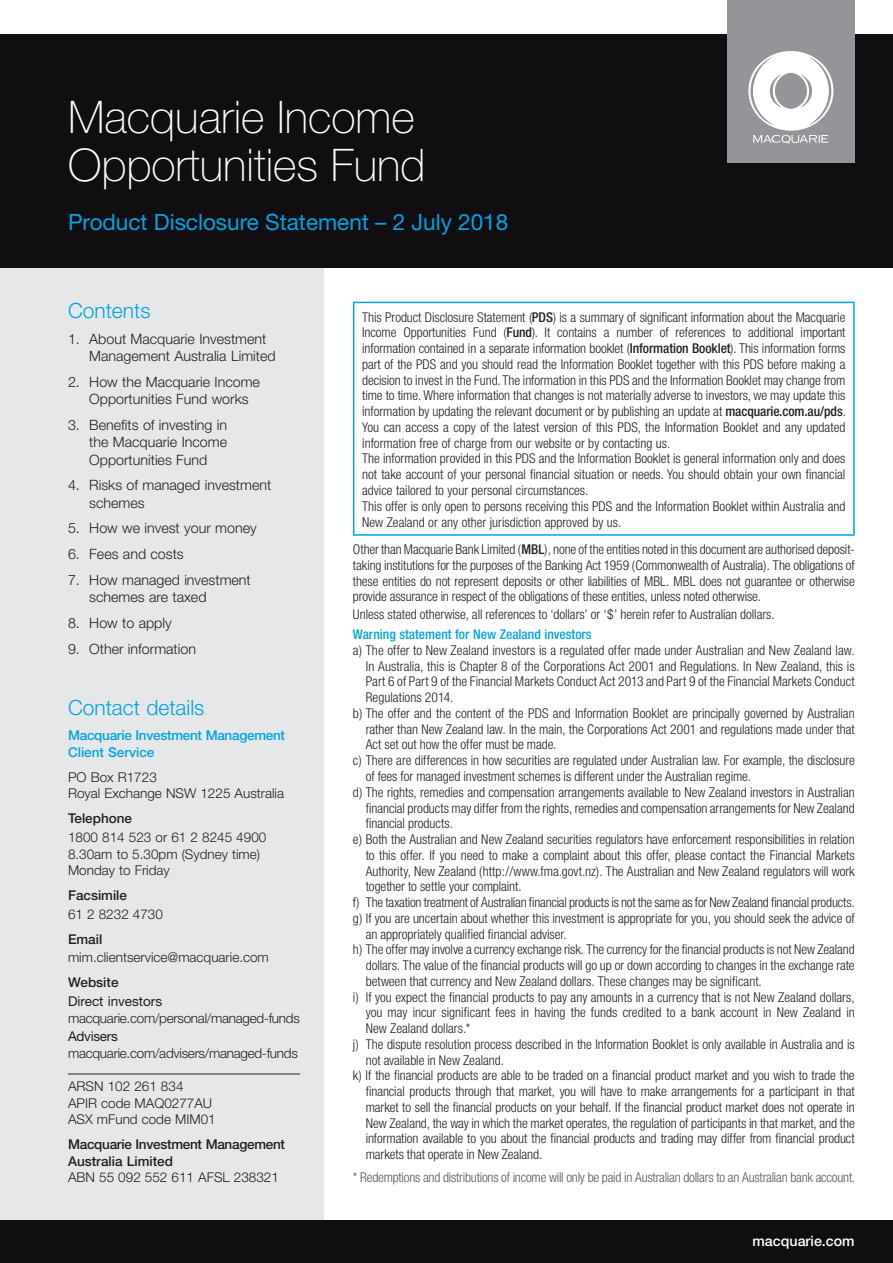
<style>
.page{position:relative;width:893px;height:1263px;background:#fff}
.page>*{position:absolute;margin:0;border:0;box-sizing:border-box;transform-origin:0 0}
.t1{font:100 45px/48px "Helvetica Neue";color:#fff}
.t2{font:22.5px "Helvetica Neue";color:#00a3e4}
.t3{font:300 21px "Helvetica Neue";color:#00a3e4}
.t4{font:300 14.25px/17.2px "Helvetica Neue";color:#231f20}
.t5{font:500 14.25px "Helvetica Neue";color:#fff}
.t6{font:300 condensed 13.5px/15.8px "Helvetica Neue";letter-spacing:-.005em;color:#231f20}
.t7{font:300 13.5px/16.5px "Helvetica Neue";color:#231f20}
.t8{font:300 condensed 13.5px "Helvetica Neue";letter-spacing:-.015em;color:#57585a}
.t9{font:300 13.5px "Helvetica Neue";letter-spacing:-.02em;color:#231f20}
.t10{font:500 13.5px/16.5px "Helvetica Neue";letter-spacing:-.02em;color:#231f20}
.t11{font:500 13.5px/16.5px "Helvetica Neue";letter-spacing:-.02em;color:#00a3e4}
.t12{font:500 condensed 13.5px "Helvetica Neue";color:#00a3e4}
.t13{font:500 13.5px "Helvetica Neue";color:#231f20}
.t14{font:13.5px "Helvetica Neue";color:#231f20}
.t15{font:13.5px "Helvetica Neue";letter-spacing:-.02em;color:#231f20}
.s1{font-weight:500}
</style>
<div class="page">
<div style="left:0;top:251px;width:323px;height:1012px;background:#e6e7e9"></div>
<hr style="left:68px;top:1074px;width:232px;height:1px;background:#231f20">
<div style="left:0;top:1220px;width:893px;height:43px;background:#110e11"></div>
<div style="left:0;top:34px;width:893px;height:234px;background:#110e11"></div>
<div style="left:727px;top:0;width:128px;height:162px;background:#939598"></div>
<svg style="left:748px;top:51px;width:85px;height:93px"></svg>
<hr style="left:353px;top:302px;width:502px;height:1px;background:#00a3e4">
<hr style="left:353px;top:303px;width:1px;height:231px;background:#00a3e4">
<hr style="left:853px;top:303px;width:2px;height:231px;background:#00a3e4">
<hr style="left:353px;top:534px;width:502px;height:2px;background:#00a3e4">
<h1 class="t1" style="left:68px;top:93px;width:359px">Macquarie Income<br>Opportunities Fund</h1>
<h2 class="t2" style="left:68px;top:208px;width:442px">Product Disclosure Statement – 2 July 2018</h2>
<h3 class="t3" style="left:68px;top:298px;width:84px">Contents</h3>
<p class="t4" style="left:89px;top:330px;width:188px;text-indent:-21px">1. About Macquarie Investment<br>Management Australia Limited</p>
<p class="t4" style="left:89px;top:373px;width:172px;text-indent:-21px">2. How the Macquarie Income<br>Opportunities Fund works</p>
<p class="t4" style="left:89px;top:416px;width:139px;text-align:justify;text-indent:-21px">3. Benefits of investing in the Macquarie Income Opportunities Fund</p>
<p class="t4" style="left:89px;top:476px;width:183px;text-indent:-21px">4. Risks of managed investment schemes</p>
<p class="t4" style="left:68px;top:519px;width:190px">5. How we invest your money</p>
<p class="t4" style="left:68px;top:545px;width:117px">6. Fees and costs</p>
<p class="t4" style="left:89px;top:571px;width:163px;text-indent:-21px">7. How managed investment schemes are taxed</p>
<p class="t4" style="left:68px;top:614px;width:105px">8. How to apply</p>
<p class="t4" style="left:68px;top:639px;width:130px">9. Other information</p>
<h3 class="t3" style="left:68px;top:695px;width:138px">Contact details</h3>
<p class="t11" style="left:68px;top:727px;width:218px">Macquarie Investment Management<br>Client Service</p>
<p class="t7" style="left:68px;top:769px;width:218px">PO Box R1723<br>Royal Exchange NSW 1225 Australia</p>
<p class="t13" style="left:68px;top:811px;width:66px">Telephone</p>
<p class="t7" style="left:68px;top:829px;width:200px">1800 814 523 or 61 2 8245 4900<br>8.30am to 5.30pm (Sydney time)<br>Monday to Friday</p>
<p class="t13" style="left:68px;top:887px;width:61px">Facsimile</p>
<p class="t7" style="left:68px;top:905px;width:96px">61 2 8232 4730</p>
<p class="t13" style="left:68px;top:931px;width:36px">Email</p>
<p class="t7" style="left:68px;top:949px;width:202px">mim.clientservice@macquarie.com</p>
<p class="t13" style="left:68px;top:974px;width:52px">Website</p>
<p class="t14" style="left:68px;top:993px;width:96px">Direct investors</p>
<p class="t9" style="left:68px;top:1009px;width:233px">macquarie.com/personal/managed-funds</p>
<p class="t15" style="left:68px;top:1028px;width:51px">Advisers</p>
<p class="t9" style="left:68px;top:1044px;width:231px">macquarie.com/advisers/managed-funds</p>
<p class="t7" style="left:68px;top:1078px;width:149px">ARSN 102 261 834<br>APIR code MAQ0277AU<br>ASX mFund code MIM01</p>
<p class="t10" style="left:68px;top:1136px;width:218px">Macquarie Investment Management<br>Australia Limited</p>
<p class="t7" style="left:68px;top:1169px;width:212px">ABN 55 092 552 611 AFSL 238321</p>
<p class="t6" style="left:362px;top:309px;width:485px">This Product Disclosure Statement (<span class="s1">PDS</span>) is a summary of significant information about the Macquarie Income Opportunities Fund (<span class="s1">Fund</span>). It contains a number of references to additional important information contained in a separate information booklet (<span class="s1">Information Booklet</span>). This information forms part of the PDS and you should read the Information Booklet together with this PDS before making a decision to invest in the Fund. The information in this PDS and the Information Booklet may change from time to time. Where information that changes is not materially adverse to investors, we may update this information by updating the relevant document or by publishing an update at <span class="s1">macquarie.com.au/pds</span>.<br>You can access a copy of the latest version of this PDS, the Information Booklet and any updated information free of charge from our website or by contacting us.<br>The information provided in this PDS and the Information Booklet is general information only and does not take account of your personal financial situation or needs. You should obtain your own financial advice tailored to your personal circumstances.<br>This offer is only open to persons receiving this PDS and the Information Booklet within Australia and New Zealand or any other jurisdiction approved by us.</p>
<p class="t6" style="left:353px;top:541px;width:503px;text-align:justify">Other than Macquarie Bank Limited (<span class="s1">MBL</span>), none of the entities noted in this document are authorised deposit&shy;taking institutions for the purposes of the Banking Act 1959 (Commonwealth of Australia). The obligations of these entities do not represent deposits or other liabilities of MBL. MBL does not guarantee or otherwise provide assurance in respect of the obligations of these entities, unless noted otherwise.</p>
<p class="t6" style="left:353px;top:606px;width:423px">Unless stated otherwise, all references to ‘dollars’ or ‘$’ herein refer to Australian dollars.</p>
<p class="t12" style="left:353px;top:626px;width:240px">Warning statement for New Zealand investors</p>
<p class="t6" style="left:353px;top:642px;width:503px">a) The offer to New Zealand investors is a regulated offer made under Australian and New Zealand law.</p>
<p class="t6" style="left:366px;top:658px;width:490px">In Australia, this is Chapter 8 of the Corporations Act 2001 and Regulations. In New Zealand, this is</p>
<p class="t6" style="left:366px;top:674px;width:490px">Part 6 of Part 9 of the Financial Markets Conduct Act 2013 and Part 9 of the Financial Markets Conduct</p>
<p class="t6" style="left:366px;top:689px;width:89px">Regulations 2014.</p>
<p class="t6" style="left:353px;top:705px;width:503px">b) The offer and the content of the PDS and Information Booklet are principally governed by Australian</p>
<p class="t6" style="left:366px;top:721px;width:491px">rather than New Zealand law. In the main, the Corporations Act 2001 and regulations made under that</p>
<p class="t6" style="left:366px;top:737px;width:192px">Act set out how the offer must be made.</p>
<p class="t6" style="left:353px;top:752px;width:503px">c) There are differences in how securities are regulated under Australian law. For example, the disclosure</p>
<p class="t6" style="left:366px;top:768px;width:387px">of fees for managed investment schemes is different under the Australian regime.</p>
<p class="t6" style="left:353px;top:784px;width:503px">d) The rights, remedies and compensation arrangements available to New Zealand investors in Australian</p>
<p class="t6" style="left:366px;top:800px;width:490px">financial products may differ from the rights, remedies and compensation arrangements for New Zealand</p>
<p class="t6" style="left:366px;top:815px;width:89px">financial products.</p>
<p class="t6" style="left:353px;top:831px;width:503px">e) Both the Australian and New Zealand securities regulators have enforcement responsibilities in relation</p>
<p class="t6" style="left:366px;top:847px;width:490px">to this offer. If you need to make a complaint about this offer, please contact the Financial Markets</p>
<p class="t6" style="left:366px;top:863px;width:490px">Authority, New Zealand (http://www.fma.govt.nz). The Australian and New Zealand regulators will work</p>
<p class="t6" style="left:366px;top:878px;width:158px">together to settle your complaint.</p>
<p class="t6" style="left:353px;top:894px;width:503px">f) The taxation treatment of Australian financial products is not the same as for New Zealand financial products.</p>
<p class="t6" style="left:353px;top:910px;width:503px">g) If you are uncertain about whether this investment is appropriate for you, you should seek the advice of</p>
<p class="t6" style="left:366px;top:926px;width:203px">an appropriately qualified financial adviser.</p>
<p class="t6" style="left:353px;top:941px;width:503px">h) The offer may involve a currency exchange risk. The currency for the financial products is not New Zealand</p>
<p class="t6" style="left:366px;top:957px;width:490px">dollars. The value of the financial products will go up or down according to changes in the exchange rate</p>
<p class="t6" style="left:366px;top:973px;width:398px">between that currency and New Zealand dollars. These changes may be significant.</p>
<p class="t6" style="left:353px;top:989px;width:503px">i) If you expect the financial products to pay any amounts in a currency that is not New Zealand dollars,</p>
<p class="t6" style="left:366px;top:1004px;width:491px">you may incur significant fees in having the funds credited to a bank account in New Zealand in</p>
<p class="t6" style="left:366px;top:1020px;width:106px">New Zealand dollars.*</p>
<p class="t6" style="left:353px;top:1036px;width:503px">j) The dispute resolution process described in the Information Booklet is only available in Australia and is</p>
<p class="t6" style="left:366px;top:1052px;width:140px">not available in New Zealand.</p>
<p class="t6" style="left:353px;top:1067px;width:503px">k) If the financial products are able to be traded on a financial product market and you wish to trade the</p>
<p class="t6" style="left:366px;top:1083px;width:490px">financial products through that market, you will have to make arrangements for a participant in that</p>
<p class="t6" style="left:366px;top:1099px;width:490px">market to sell the financial products on your behalf. If the financial product market does not operate in</p>
<p class="t6" style="left:366px;top:1115px;width:491px">New Zealand, the way in which the market operates, the regulation of participants in that market, and the</p>
<p class="t6" style="left:366px;top:1130px;width:490px">information available to you about the financial products and trading may differ from financial product</p>
<p class="t6" style="left:366px;top:1146px;width:178px">markets that operate in New Zealand.</p>
<p class="t8" style="left:353px;top:1170px;width:504px">* Redemptions and distributions of income will only be paid in Australian dollars to an Australian bank account.</p>
<p class="t5" style="left:752px;top:1232px;width:104px">macquarie.com</p>
</div>
